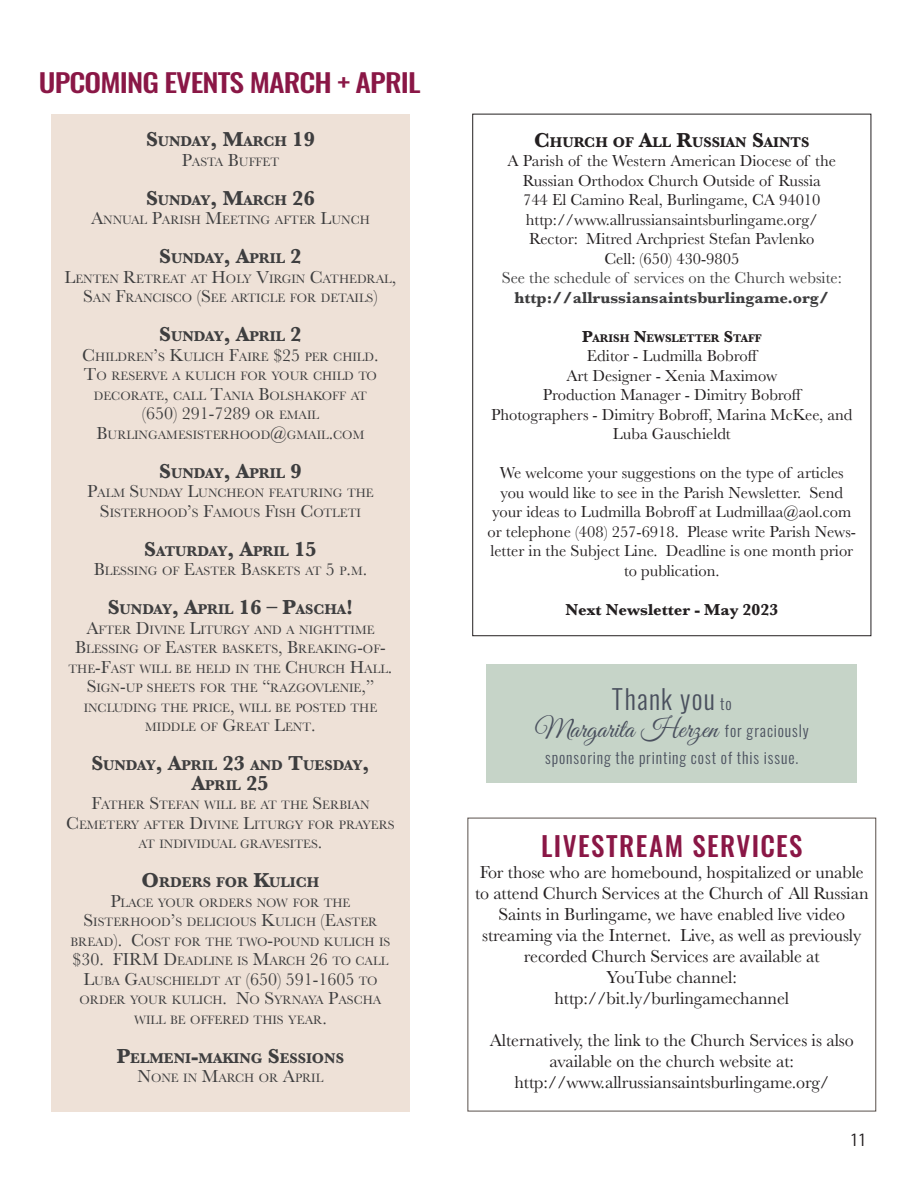
<style>
.page{position:relative;width:918px;height:1188px;background:#fff}
.page>*{position:absolute;margin:0;border:0;box-sizing:border-box;transform-origin:0 0}
.articalTItle{font:500 27px "Oswald";letter-spacing:.055em;color:#8a1746}
.Quotation{font:500 25.65px "Oswald";letter-spacing:-.03em;color:#8a1746;scale:1.16 1}
.articalTItle-2{font:18px/21px "Baskerville";letter-spacing:-.005em;color:#231f20;text-align:center}
.t1{font:18px "Baskerville";color:#3e3e3f}
.Paragraph_Style_2{font:16.5px/19.5px "Baskerville";color:#231f20;text-align:center}
.Paragraph_Style_2-2{font:16.5px/19.5px "Baskerville";color:#3e3e3f;text-align:center}
.Paragraph_Style_2-3{font:700 16.5px "Baskerville";color:#231f20}
.t2{font:16.5px "Koz Go Pr 6 N";color:#231f20}
.articalTItle-3{font:300 15.6px/27px "Oswald";letter-spacing:.06em;color:#4a505e;text-align:center}
.t3{font:700 14.7px/19.5px "Baskerville";color:#3e3e3f;text-align:center}
.Paragraph_Style_2-4{font:700 14.7px "Baskerville";color:#231f20}
.t4{font:12.6px/19.5px "Baskerville";color:#3e3e3f;text-align:center}
.Paragraph_Style_2-5{font:700 11.55px "Baskerville";color:#231f20}
.s1{font-size:21px}
.s2{font-size:18px}
.s3{font-size:12.6px}
.s4{font-weight:700}
.s5{font-size:16.5px}
.s6{font-size:27px}
.s7{font-family:"Great Vibes";font-weight:400;font-size:27px}
</style>
<div class="page">
<div style="left:487px;top:664px;width:370px;height:119px;background:#c6d4c8"></div>
<div style="left:51px;top:114px;width:359px;height:997px;background:#eee1d7"></div>
<p class="Quotation" style="left:39px;top:69px;width:331px">UPCOMING EVENTS MARCH + APRIL</p>
<p class="t3" style="left:146px;top:132px;width:170px"><span class="s1">S</span>UNDAY<span class="s1">, M</span>ARCH <span class="s1">19</span></p>
<p class="t4" style="left:182px;top:152px;width:99px"><span class="s2">P</span>ASTA <span class="s2">B</span>UFFET</p>
<p class="t3" style="left:146px;top:190px;width:170px"><span class="s1">S</span>UNDAY<span class="s1">, M</span>ARCH <span class="s1">26</span></p>
<p class="t4" style="left:91px;top:210px;width:280px"><span class="s2">A</span>NNUAL <span class="s2">P</span>ARISH <span class="s2">M</span>EETING AFTER <span class="s2">L</span>UNCH</p>
<p class="t3" style="left:159px;top:249px;width:144px"><span class="s1">S</span>UNDAY<span class="s1">, A</span>PRIL <span class="s1">2</span></p>
<p class="t4" style="left:65px;top:269px;width:333px"><span class="s2">L</span>ENTEN <span class="s2">R</span>ETREAT AT <span class="s2">H</span>OLY <span class="s2">V</span>IRGIN <span class="s2">C</span> ATHEDRAL<span class="s2">,<br>S</span>AN <span class="s2">F</span>RANCISCO <span class="s2">(S</span>EE ARTICLE FOR DETAILS<span class="s2">)</span></p>
<p class="t3" style="left:159px;top:327px;width:144px"><span class="s1">S</span>UNDAY<span class="s1">, A</span>PRIL <span class="s1">2</span></p>
<p class="t4" style="left:82px;top:347px;width:298px"><span class="s2">C</span> HILDREN<span class="s2">’</span>S <span class="s2">K</span>ULICH <span class="s2">F</span>AIRE <span class="s2">$25</span> PER CHILD<span class="s2">.<br>T</span>O RESERVE A KULICH FOR YOUR CHILD TO<br>DECORATE<span class="s2">,</span> CALL <span class="s2">T</span>ANIA <span class="s2">B</span>OLSHAKOFF AT</p>
<p class="t1" style="left:142px;top:402px;width:179px">(650) 291-7289 <span class="s3">OR EMAIL</span></p>
<p class="t4" style="left:97px;top:425px;width:269px"><span class="s2">B</span>URLINGAMESISTERHOOD<span class="s2">@</span>GMAIL<span class="s2">.</span>COM</p>
<p class="t3" style="left:159px;top:463px;width:144px"><span class="s1">S</span>UNDAY<span class="s1">, A</span>PRIL <span class="s1">9</span></p>
<p class="t4" style="left:87px;top:483px;width:288px"><span class="s2">P</span>ALM <span class="s2">S</span>UNDAY <span class="s2">L</span>UNCHEON FEATURING THE<br><span class="s2">S</span>ISTERHOOD<span class="s2">’</span>S <span class="s2">F</span>AMOUS <span class="s2">F</span>ISH <span class="s2">C</span> OTLETI</p>
<p class="t3" style="left:144px;top:541px;width:174px"><span class="s1">S</span>ATURDAY<span class="s1">, A</span>PRIL <span class="s1">15</span></p>
<p class="t4" style="left:94px;top:561px;width:275px"><span class="s2">B</span>LESSING OF <span class="s2">E</span>ASTER <span class="s2">B</span>ASKETS AT <span class="s2">5</span> P<span class="s2">.</span>M<span class="s2">.</span></p>
<p class="t3" style="left:108px;top:600px;width:247px"><span class="s1">S</span>UNDAY<span class="s1">, A</span>PRIL <span class="s1">16 – P</span>ASCHA<span class="s1">!</span></p>
<p class="t4" style="left:69px;top:620px;width:325px"><span class="s2">A</span>FTER <span class="s2">D</span>IVINE <span class="s2">L</span>ITURGY AND A NIGHTTIME <span class="s2">B</span>LESSING OF <span class="s2">E</span>ASTER BASKETS<span class="s2">, B</span>REAKING<span class="s2">-</span>OF<span class="s2">-</span>THE<span class="s2">-F</span>AST WILL BE HELD IN THE <span class="s2">C</span> HURCH <span class="s2">H</span>ALL<span class="s2">.<br>S</span>IGN<span class="s2">-</span>UP SHEETS FOR THE <span class="s2">“</span>RAZGOVLENIE<span class="s2">,” </span>INCLUDING THE PRICE<span class="s2">,</span> WILL BE POSTED THE MIDDLE OF <span class="s2">G</span>REAT <span class="s2">L</span>ENT<span class="s2">.</span></p>
<p class="t3" style="left:91px;top:756px;width:280px"><span class="s1">S</span>UNDAY<span class="s1">, A</span>PRIL <span class="s1">23</span> AND <span class="s1">T</span>UESDAY<span class="s1">,<br>A</span>PRIL <span class="s1">25</span></p>
<p class="t4" style="left:66px;top:795px;width:330px"><span class="s2">F</span>ATHER <span class="s2">S</span>TEFAN WILL BE AT THE <span class="s2">S</span>ERBIAN<br><span class="s2">C</span> EMETERY AFTER <span class="s2">D</span>IVINE <span class="s2">L</span>ITURGY FOR PRAYERS<br>AT INDIVIDUAL GRAVESITES<span class="s2">.</span></p>
<p class="t3" style="left:142px;top:873px;width:179px"><span class="s1">O</span>RDERS FOR <span class="s1">K</span>ULICH</p>
<p class="t4" style="left:71px;top:893px;width:321px"><span class="s2">P</span>LACE YOUR ORDERS NOW FOR THE <span class="s2">S</span>ISTERHOOD<span class="s2">’</span>S DELICIOUS <span class="s2">K</span>ULICH <span class="s2">(E</span>ASTER BREAD<span class="s2">). C</span> OST FOR THE TWO<span class="s2">-</span>POUND KULICH IS <span class="s2">$30. FIRM D</span>EADLINE IS <span class="s2">M</span>ARCH <span class="s2">26</span> TO CALL <span class="s2">L</span>UBA <span class="s2">G</span>AUSCHIELDT AT <span class="s2">(650) 591-1605</span> TO ORDER YOUR KULICH<span class="s2">. N</span>O <span class="s2">S</span>YRNAYA <span class="s2">P</span>ASCHA WILL BE OFFERED THIS YEAR<span class="s2">.</span></p>
<p class="t3" style="left:117px;top:1048px;width:95px"><span class="s1">P</span>ELMENI<span class="s1">-</span>MAK</p>
<p class="t3" style="left:234px;top:1048px;width:112px">ING <span class="s1">S</span>ESSIONS</p>
<p class="t4" style="left:138px;top:1068px;width:187px"><span class="s2">N</span>ONE IN <span class="s2">M</span>ARCH OR <span class="s2">A</span>PRIL</p>
<p class="Paragraph_Style_2-4" style="left:534px;top:132px;width:277px"><span class="s1">C</span>HURCH OF <span class="s1">A</span>LL <span class="s1">R</span>USSIAN <span class="s1">S</span>AINTS</p>
<p class="Paragraph_Style_2" style="left:508px;top:151px;width:330px">A Parish of the Western American Diocese of the</p>
<p class="Paragraph_Style_2" style="left:523px;top:171px;width:300px;text-align:justify">Russian Orthodox Church Outside of Russia 744 El Camino Real, Burlingame, CA 94010 http://www.allrussiansaintsburlingame.org/</p>
<p class="Paragraph_Style_2" style="left:529px;top:229px;width:287px">Rector: Mitred Archpriest Stefan Pavlenko<br>Cell: (650) 430-9805</p>
<p class="Paragraph_Style_2-2" style="left:502px;top:268px;width:342px">See the schedule of services on the Church website: <span class="s4">http://allrussiansaintsburlingame.org/</span></p>
<p class="Paragraph_Style_2-5" style="left:582px;top:330px;width:181px"><span class="s5">P</span>ARISH <span class="s5">N</span>EWSLETTER <span class="s5">S</span>TAFF</p>
<p class="Paragraph_Style_2" style="left:587px;top:346px;width:173px">Editor - Ludmilla Bobroff</p>
<p class="Paragraph_Style_2" style="left:566px;top:366px;width:212px">Art Designer - Xenia Maximow</p>
<p class="Paragraph_Style_2" style="left:543px;top:385px;width:261px">Production Manager - Dimitry Bobroff</p>
<p class="Paragraph_Style_2" style="left:491px;top:405px;width:363px">Photographers - Dimitry Bobroff, Marina McKee, and<br>Luba Gauschieldt</p>
<p class="Paragraph_Style_2" style="left:488px;top:463px;width:370px">We welcome your suggestions on the type of articles you would like to see in the Parish Newsletter. Send your ideas to Ludmilla Bobroff at Ludmillaa@aol.com or telephone (408) 257-6918. Please write Parish News&shy;letter in the Subject Line. Deadline is one month prior to publication.</p>
<p class="Paragraph_Style_2-3" style="left:565px;top:598px;width:214px">Next Newsletter - May 2023</p>
<p class="articalTItle-3" style="left:535px;top:689px;width:275px"><span class="s6">Thank you</span> to<br><span class="s7">Margarita Herzen</span> for graciously</p>
<p class="articalTItle-3" style="left:545px;top:743px;width:255px">sponsoring the printing cost of this issue.</p>
<p class="articalTItle" style="left:541px;top:832px;width:263px">LIVESTREAM SERVICES</p>
<p class="articalTItle-2" style="left:475px;top:862px;width:395px">For those who are homebound, hospitalized or unable to attend Church Services at the Church of All Russian Saints in Burlingame, we have enabled live video streaming via the Internet. Live, as well as previously recorded Church Services are available at<br>YouTube channel:<br>http://bit.ly/burlingamechannel</p>
<p class="articalTItle-2" style="left:490px;top:1030px;width:366px">Alternatively, the link to the Church Services is also available on the church website at: http://www.allrussiansaintsburlingame.org/</p>
<h3 class="t2" style="left:850px;top:1131px;width:19px">11</h3>
</div>
